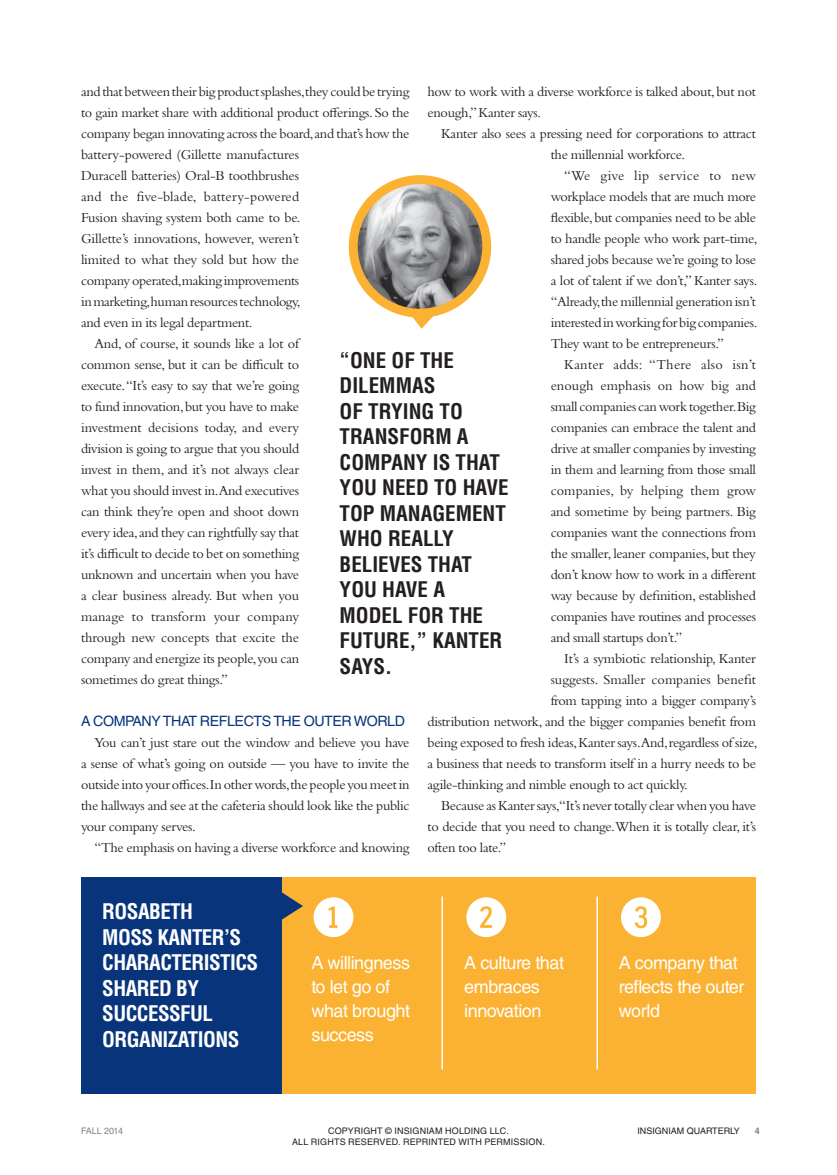
<style>
.page{position:relative;width:837px;height:1175px;background:#fff}
.page>*{position:absolute;margin:0;border:0;box-sizing:border-box;transform-origin:0 0}
.IQ_boost-header{font:53.25px "Fyra Alpha Circle";color:#fff}
.pull_quote{font:700 condensed 21px/25.5px "Helvetica LT Std";color:#231f20}
.IQ_boost-header-2{font:700 condensed 21px/25.5px "Helvetica LT Std";letter-spacing:-.025em;color:#fff}
.IQ_boost-header-3{font:18px/24px "Helvetica LT Std";letter-spacing:-.025em;color:#fff}
.body_copy{font:14.25px/21px "Bembo Std";letter-spacing:-.02em;color:#231f20;text-align:justify}
.body_copy-2{font:14.25px "Helvetica LT Std";letter-spacing:-.03em;color:#08347b}
.body_copy-3{font:14.25px "Bembo Std";color:#231f20}
.t1{font:9px "Helvetica LT Std";letter-spacing:.015em;color:#231f20}
.t2{font:9px "Helvetica LT Std";letter-spacing:-.02em;color:#808285}
.t3{font:700 9px "Helvetica LT Std";color:#808285}
</style>
<div class="page">
<div style="left:216px;top:878px;width:540px;height:216px;background:#fbb131"></div>
<div style="left:81px;top:878px;width:200px;height:216px;background:#08347b"></div>
<svg style="left:281px;top:889px;width:22px;height:33px"></svg>
<hr style="left:441px;top:896px;width:2px;height:173px;background:#fff">
<hr style="left:596px;top:896px;width:2px;height:173px;background:#fff">
<img style="left:353px;top:180px;width:134px;height:133px;border-radius:67px">
<div style="left:349px;top:175px;width:142px;height:143px;border:9px solid #fbb131;border-radius:50%"></div>
<svg style="left:410px;top:314px;width:25px;height:15px"></svg>
<p class="body_copy" style="left:81px;top:81px;width:330px;text-align:left">and that between their big product splashes,they could be trying to gain market share with additional product offerings. So the company began innovating across the board, and that’s how the battery-powered (Gillette manufactures<br>Duracell batteries) Oral-B toothbrushes<br>and the five-blade, battery-powered<br>Fusion shaving system both came to be.<br>Gillette’s innovations, however, weren’t<br>limited to what they sold but how the<br>company operated,making improvements<br>in marketing,human resources technology,<br>and even in its legal department.</p>
<p class="body_copy" style="left:81px;top:333px;width:220px;text-indent:14px">And, of course, it sounds like a lot of common sense, but it can be difficult to execute. “It’s easy to say that we’re going to fund innovation, but you have to make investment decisions today, and every division is going to argue that you should invest in them, and it’s not always clear what you should invest in.And executives can think they’re open and shoot down every idea, and they can rightfully say that it’s difficult to decide to bet on something unknown and uncertain when you have a clear business already. But when you manage to transform your company through new concepts that excite the company and energize its people, you can sometimes do great things.”</p>
<p class="body_copy-2" style="left:81px;top:713px;width:326px">A COMPANY THAT REFLECTS THE OUTER WORLD</p>
<p class="body_copy" style="left:81px;top:732px;width:330px;text-indent:14px">You can’t just stare out the window and believe you have a sense of what’s going on outside — you have to invite the outside into your offices.In other words,the people you meet in the hallways and see at the cafeteria should look like the public your company serves.</p>
<p class="body_copy" style="left:94px;top:837px;width:317px">“The emphasis on having a diverse workforce and knowing</p>
<p class="body_copy" style="left:428px;top:81px;width:330px">how to work with a diverse workforce is talked about, but not enough,” Kanter says.</p>
<p class="body_copy" style="left:551px;top:123px;width:207px;text-indent:-110px">Kanter also sees a pressing need for corporations to attract the millennial workforce.</p>
<p class="body_copy" style="left:551px;top:165px;width:208px;text-indent:14px">“We give lip service to new workplace models that are much more flexible, but companies need to be able to handle people who work part-time, shared jobs because we’re going to lose a lot of talent if we don’t,” Kanter says. “Already,the millennial generation isn’t interested in working for big companies.<br>They want to be entrepreneurs.”</p>
<p class="body_copy" style="left:551px;top:354px;width:207px;text-indent:14px">Kanter adds: “There also isn’t enough emphasis on how big and small companies can work together.Big companies can embrace the talent and drive at smaller companies by investing in them and learning from those small companies, by helping them grow and sometime by being partners. Big companies want the connections from the smaller, leaner companies, but they don’t know how to work in a different way because by definition, established companies have routines and processes and small startups don’t.”</p>
<p class="body_copy" style="left:564px;top:648px;width:193px">It’s a symbiotic relationship, Kanter</p>
<p class="body_copy-3" style="left:551px;top:671px;width:207px">suggests. Smaller companies benefit</p>
<p class="body_copy" style="left:551px;top:690px;width:207px">from tapping into a bigger company’s</p>
<p class="body_copy" style="left:428px;top:711px;width:330px">distribution network, and the bigger companies benefit from</p>
<p class="body_copy" style="left:428px;top:732px;width:331px">being exposed to fresh ideas, Kanter says.And, regardless of size,</p>
<p class="body_copy" style="left:428px;top:753px;width:330px">a business that needs to transform itself in a hurry needs to be</p>
<p class="body_copy" style="left:428px;top:774px;width:262px">agile-thinking and nimble enough to act quickly.</p>
<p class="body_copy" style="left:428px;top:795px;width:330px;text-indent:14px">Because as Kanter says,“It’s never totally clear when you have to decide that you need to change.When it is totally clear, it’s often too late.”</p>
<p class="pull_quote" style="left:340px;top:347px;width:170px">“ONE OF THE<br>DILEMMAS<br>OF TRYING TO<br>TRANSFORM A<br>COMPANY IS THAT<br>YOU NEED TO HAVE<br>TOP MANAGEMENT<br>WHO REALLY<br>BELIEVES THAT<br>YOU HAVE A<br>MODEL FOR THE<br>FUTURE,” KANTER<br>SAYS.</p>
<p class="IQ_boost-header-2" style="left:102px;top:898px;width:158px">ROSABETH<br>MOSS KANTER’S<br>CHARACTERISTICS<br>SHARED BY<br>SUCCESSFUL<br>ORGANIZATIONS</p>
<p class="IQ_boost-header" style="left:311px;top:887px;width:46px">1</p>
<p class="IQ_boost-header" style="left:464px;top:887px;width:46px">2</p>
<p class="IQ_boost-header" style="left:619px;top:887px;width:46px">3</p>
<p class="IQ_boost-header-3" style="left:311px;top:951px;width:100px">A willingness to let go of what brought success</p>
<p class="IQ_boost-header-3" style="left:464px;top:951px;width:101px">A culture that embraces innovation</p>
<p class="IQ_boost-header-3" style="left:619px;top:951px;width:127px">A company that reflects the outer world</p>
<p class="t2" style="left:81px;top:1125px;width:44px">FALL 2014</p>
<p class="t1" style="left:328px;top:1125px;width:182px">COPYRIGHT © INSIGNIAM HOLDING LLC.</p>
<p class="t1" style="left:637px;top:1125px;width:104px">INSIGNIAM QUARTERLY</p>
<p class="t3" style="left:755px;top:1125px;width:7px">4</p>
<p class="t1" style="left:292px;top:1136px;width:254px">ALL RIGHTS RESERVED. REPRINTED WITH PERMISSION.</p>
</div>
